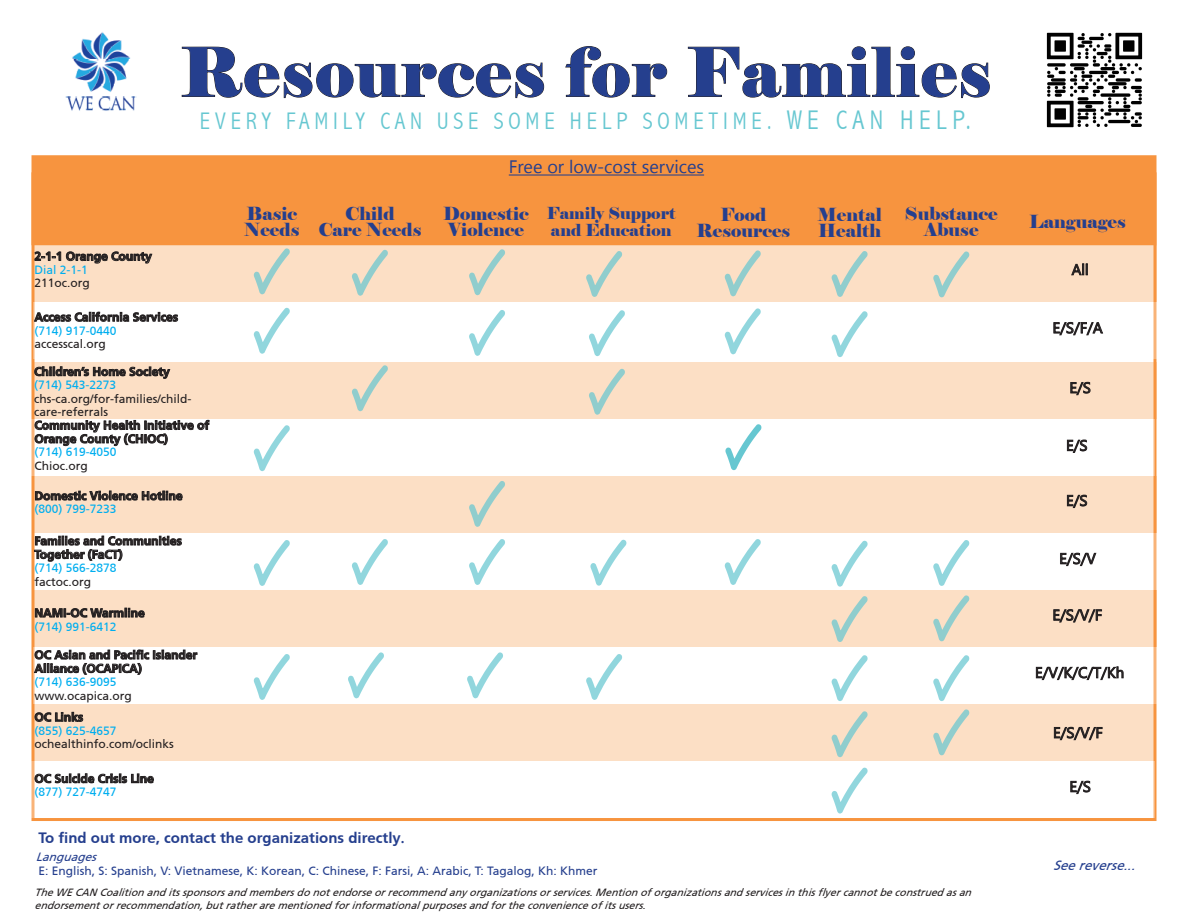
<style>
.page{position:relative;width:1188px;height:918px;background:#fff}
.page>*{position:absolute;margin:0;border:0;box-sizing:border-box;transform-origin:0 0}
.t1{font:67.5px "Elephant";letter-spacing:.025em;color:#253f8e}
.t2{font:300 condensed 24px "Abadi";letter-spacing:.2em;color:#66c7d1}
.t3{font:18px/16.5px "Elephant";color:#253f8e}
.t4{font:18px "Segoe UI Emoji";color:#253f8e}
.t5{font:16.5px/16.5px "Elephant";color:#253f8e}
.t6{font:700 15px "Articulate";color:#253f8e}
.t7{font:italic 13.5px "Articulate";color:#253f8e}
.t8{font:700 12px/13.5px "Articulate";color:#231f20}
.t9{font:12px/13.5px "Articulate";color:#231f20}
.t10{font:12px "Articulate";color:#00aeef}
.t11{font:12px/14.4px "Articulate";color:#253f8e}
.t12{font:italic 10.5px/12.6px "Articulate";color:#231f20}
.s1{font-size:27px}
.s2{font-weight:400;color:#00aeef}
.s3{font-weight:400}
.s4{font-family:"Minion Pro"}
.s5{font-style:italic}
</style>
<div class="page">
<svg style="left:181px;top:46px;width:363px;height:52px"></svg>
<svg style="left:565px;top:46px;width:102px;height:52px"></svg>
<svg style="left:688px;top:46px;width:302px;height:52px"></svg>
<div style="left:32px;top:155px;width:1124px;height:90px;background:#f7943f;border:2px solid #f7943f"></div>
<div style="left:33px;top:245px;width:1123px;height:57px;background:#fcdfc5"></div>
<div style="left:33px;top:362px;width:1123px;height:57px;background:#fcdfc5"></div>
<div style="left:33px;top:476px;width:1123px;height:57px;background:#fcdfc5"></div>
<div style="left:33px;top:590px;width:1123px;height:57px;background:#fcdfc5"></div>
<div style="left:32px;top:704px;width:1124px;height:57px;background:#fcdfc5"></div>
<svg style="left:933px;top:251px;width:37px;height:47px"></svg>
<svg style="left:352px;top:365px;width:36px;height:46px"></svg>
<svg style="left:586px;top:251px;width:36px;height:46px"></svg>
<svg style="left:253px;top:248px;width:37px;height:46px"></svg>
<svg style="left:352px;top:249px;width:36px;height:47px"></svg>
<svg style="left:352px;top:539px;width:36px;height:46px"></svg>
<svg style="left:253px;top:425px;width:37px;height:46px"></svg>
<svg style="left:589px;top:368px;width:36px;height:47px"></svg>
<svg style="left:831px;top:311px;width:37px;height:46px"></svg>
<svg style="left:724px;top:308px;width:37px;height:46px"></svg>
<svg style="left:589px;top:310px;width:36px;height:46px"></svg>
<svg style="left:469px;top:310px;width:36px;height:46px"></svg>
<svg style="left:253px;top:307px;width:37px;height:47px"></svg>
<svg style="left:933px;top:595px;width:37px;height:46px"></svg>
<svg style="left:831px;top:596px;width:37px;height:46px"></svg>
<svg style="left:831px;top:767px;width:37px;height:47px"></svg>
<svg style="left:469px;top:481px;width:36px;height:46px"></svg>
<svg style="left:724px;top:250px;width:37px;height:46px"></svg>
<svg style="left:469px;top:249px;width:36px;height:46px"></svg>
<svg style="left:34px;top:535px;width:148px;height:27px"></svg>
<svg style="left:34px;top:420px;width:176px;height:26px"></svg>
<svg style="left:34px;top:649px;width:164px;height:26px"></svg>
<svg style="left:34px;top:311px;width:144px;height:11px"></svg>
<svg style="left:35px;top:608px;width:110px;height:10px"></svg>
<svg style="left:34px;top:773px;width:120px;height:11px"></svg>
<svg style="left:35px;top:491px;width:148px;height:10px"></svg>
<svg style="left:34px;top:251px;width:118px;height:13px"></svg>
<svg style="left:34px;top:366px;width:136px;height:13px"></svg>
<svg style="left:34px;top:712px;width:50px;height:10px"></svg>
<svg style="left:253px;top:540px;width:37px;height:46px"></svg>
<svg style="left:831px;top:251px;width:37px;height:46px"></svg>
<svg style="left:933px;top:709px;width:37px;height:46px"></svg>
<svg style="left:831px;top:711px;width:37px;height:46px"></svg>
<svg style="left:590px;top:539px;width:37px;height:47px"></svg>
<svg style="left:933px;top:540px;width:37px;height:46px"></svg>
<svg style="left:724px;top:539px;width:37px;height:46px"></svg>
<svg style="left:831px;top:540px;width:37px;height:47px"></svg>
<svg style="left:469px;top:539px;width:36px;height:46px"></svg>
<hr style="left:509px;top:174px;width:195px;height:2px;background:#253f8e">
<svg style="left:831px;top:655px;width:37px;height:46px"></svg>
<svg style="left:253px;top:654px;width:37px;height:46px"></svg>
<svg style="left:467px;top:652px;width:36px;height:46px"></svg>
<svg style="left:348px;top:652px;width:36px;height:46px"></svg>
<svg style="left:933px;top:655px;width:37px;height:46px"></svg>
<svg style="left:586px;top:654px;width:36px;height:46px"></svg>
<img style="left:65px;top:32px;width:72px;height:79px">
<svg style="left:725px;top:424px;width:37px;height:46px"></svg>
<img style="left:1046px;top:32px;width:97px;height:96px">
<svg style="left:1060px;top:552px;width:37px;height:14px"></svg>
<svg style="left:1053px;top:321px;width:51px;height:15px"></svg>
<svg style="left:1036px;top:666px;width:88px;height:14px"></svg>
<svg style="left:1067px;top:439px;width:21px;height:14px"></svg>
<svg style="left:1070px;top:382px;width:21px;height:13px"></svg>
<svg style="left:1054px;top:726px;width:49px;height:14px"></svg>
<svg style="left:1053px;top:609px;width:49px;height:14px"></svg>
<svg style="left:1070px;top:780px;width:21px;height:14px"></svg>
<svg style="left:1067px;top:494px;width:21px;height:14px"></svg>
<svg style="left:1071px;top:263px;width:17px;height:13px"></svg>
<p class="t1" style="left:181px;top:30px;width:812px">Resources for Families</p>
<p class="t2" style="left:200px;top:107px;width:773px">EVERY FAMILY CAN USE SOME HELP SOMETIME. <span class="s1">WE CAN HELP.</span></p>
<p class="t4" style="left:547px;top:156px;width:38px">□ ●□</p>
<p class="t4" style="left:613px;top:156px;width:93px">□▲▼ ▲ ❖ ▲</p>
<p class="t8" style="left:34px;top:249px;width:119px">2-1-1 Orange County</p>
<p class="t10" style="left:34px;top:263px;width:55px">Dial 2-1-1</p>
<p class="t9" style="left:34px;top:276px;width:57px">211oc.org</p>
<p class="t8" style="left:34px;top:310px;width:145px">Access California Services</p>
<p class="t10" style="left:34px;top:324px;width:84px">(714) 917-0440</p>
<p class="t9" style="left:34px;top:337px;width:73px">accesscal.org</p>
<p class="t8" style="left:34px;top:365px;width:137px">Children’s Home Society</p>
<p class="t10" style="left:34px;top:378px;width:84px">(714) 543-2273</p>
<p class="t9" style="left:34px;top:392px;width:159px">chs-ca.org/for-families/child&shy;care-referrals</p>
<p class="t8" style="left:34px;top:418px;width:176px">Community Health Initiative of<br>Orange County (CHIOC)</p>
<p class="t10" style="left:34px;top:445px;width:84px">(714) 619-4050</p>
<p class="t9" style="left:34px;top:459px;width:55px">Chioc.org</p>
<p class="t8" style="left:34px;top:489px;width:150px">Domestic Violence Hotline</p>
<p class="t10" style="left:34px;top:502px;width:84px">(800) 799-7233</p>
<p class="t8" style="left:34px;top:534px;width:149px">Families and Communities<br>Together (FaCT)<br><span class="s2">(714) 566-2878<br></span><span class="s3">factoc.org</span></p>
<p class="t8" style="left:34px;top:606px;width:112px">NAMI-OC Warmline</p>
<p class="t10" style="left:34px;top:619px;width:84px">(714) 991-6412</p>
<p class="t8" style="left:34px;top:648px;width:164px">OC Asian and Pacific Islander<br>Alliance (OCAPICA)</p>
<p class="t10" style="left:34px;top:675px;width:84px">(714) 636-9095</p>
<p class="t9" style="left:34px;top:689px;width:99px">www.ocapica.org</p>
<p class="t8" style="left:34px;top:710px;width:50px">OC Links</p>
<p class="t10" style="left:34px;top:724px;width:84px">(855) 625-4657</p>
<p class="t9" style="left:34px;top:737px;width:141px">ochealthinfo.com/oclinks</p>
<p class="t8" style="left:34px;top:772px;width:121px">OC Suicide Crisis Line</p>
<p class="t10" style="left:34px;top:785px;width:84px">(877) 727-4747</p>
<p class="t3" style="left:345px;top:205px;width:51px">Child</p>
<p class="t3" style="left:318px;top:222px;width:105px">Care Needs</p>
<p class="t3" style="left:443px;top:205px;width:87px">Domestic<br>Violence</p>
<p class="t3" style="left:697px;top:206px;width:95px;text-align:center">Food<br>Resources</p>
<p class="t3" style="left:905px;top:205px;width:94px;text-align:center">Substance<br>Abuse</p>
<p class="t3" style="left:244px;top:206px;width:57px">Basic<br>Needs</p>
<p class="t3" style="left:1029px;top:214px;width:98px">Languages</p>
<p class="t5" style="left:547px;top:206px;width:131px">Family Support and Education</p>
<p class="t3" style="left:817px;top:206px;width:66px">Mental<br>Health</p>
<p class="t6" style="left:38px;top:829px;width:368px">To find out more, contact the organizations directly<span class="s4">.</span></p>
<p class="t11" style="left:36px;top:849px;width:563px"><span class="s5">Languages<br></span>E: English, S: Spanish, V: Vietnamese, K: Korean, C: Chinese, F: Farsi, A: Arabic, T: Tagalog, Kh: Khmer</p>
<p class="t12" style="left:35px;top:886px;width:942px">TheWECANCoalitionanditssponsorsandmembersdonotendorseorrecommendany organizationsorservices.Mentionoforganizationsandservicesinthisflyercannotbeconstruedasan endorsementorrecommendation,butratherarementionedforinformationalpurposesandfortheconvenienceofitsusers.</p>
<p class="t7" style="left:1053px;top:857px;width:89px">Seereverse...</p>
</div>
